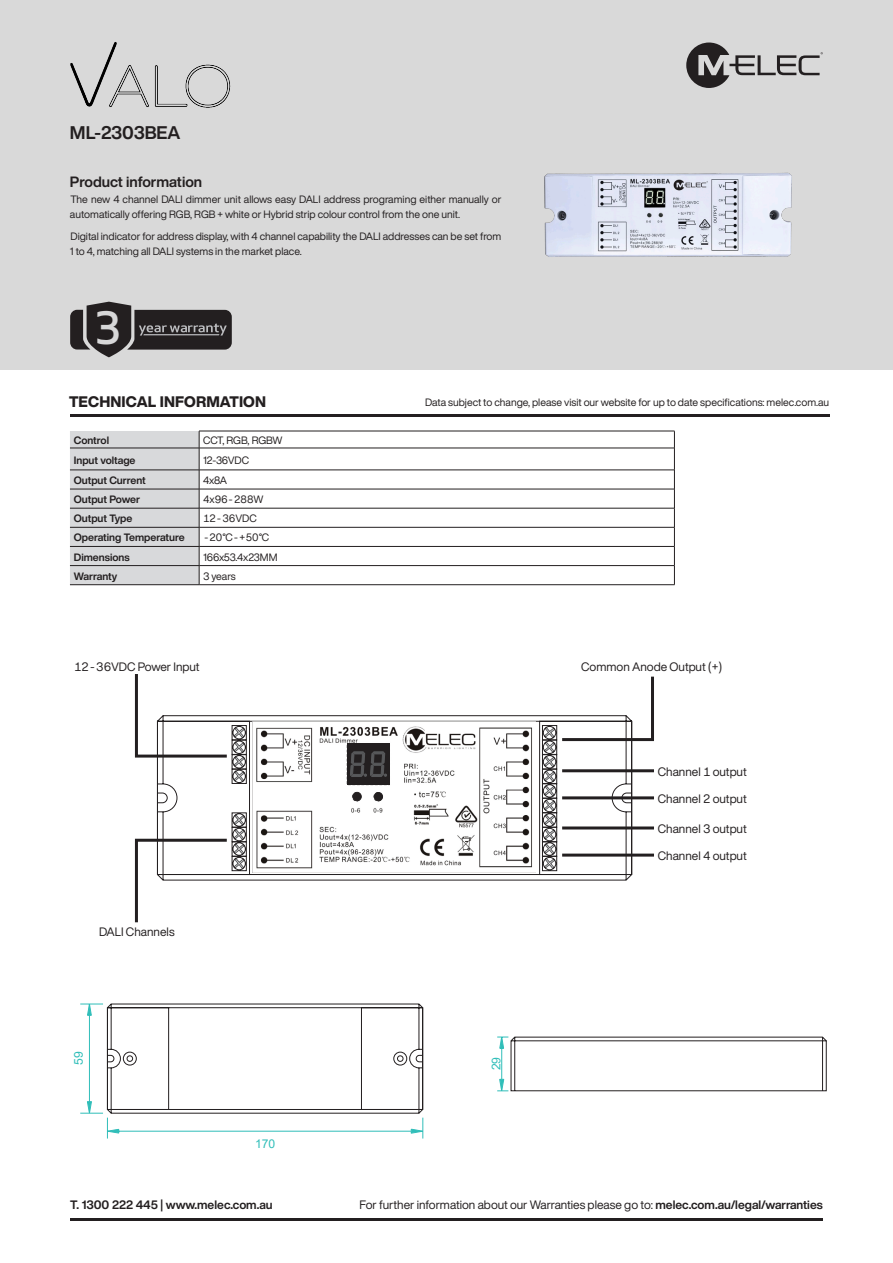
<style>
.page{position:relative;width:893px;height:1263px;background:#fff}
.page>*{position:absolute;margin:0;border:0;box-sizing:border-box;transform-origin:0 0}
.t1{font:500 43.5px "Apex New";color:#d7d7d8}
.t2{font:700 18px "Helvetica Now Display";letter-spacing:-.005em;color:#231f20}
.Sub_Title{font:800 15px "Helvetica Now Display";letter-spacing:.01em;color:#231f20}
.t3{font:700 14.7px "Helvetica Now Display";color:#231f20}
.t4{font:12.15px "Arial";color:#30beb9}
.Body{font:12px "Helvetica Now Display";color:#231f20}
.Body-2{font:700 12px "Helvetica Now Display";color:#231f20}
.Body-3{font:10.5px/15px "Helvetica Now Display";color:#231f20}
.t5{font:700 10.5px "Helvetica Now Display";color:#231f20}
.s1{font-weight:700}
</style>
<div class="page">
<div style="left:0;top:0;width:893px;height:370px;background:#d9d9d9"></div>
<svg style="left:686px;top:43px;width:137px;height:45px"></svg>
<hr style="left:70px;top:415px;width:759px;height:2px;background:#231f20">
<hr style="left:199px;top:448px;width:476px;height:1px;background:#231f20">
<hr style="left:199px;top:470px;width:476px;height:1px;background:#231f20">
<hr style="left:199px;top:489px;width:476px;height:1px;background:#231f20">
<hr style="left:199px;top:508px;width:476px;height:1px;background:#231f20">
<hr style="left:199px;top:527px;width:476px;height:1px;background:#231f20">
<hr style="left:199px;top:546px;width:476px;height:1px;background:#231f20">
<hr style="left:199px;top:565px;width:475px;height:1px;background:#231f20">
<hr style="left:199px;top:584px;width:476px;height:1px;background:#231f20">
<svg style="left:674px;top:432px;width:1px;height:153px"></svg>
<hr style="left:199px;top:431px;width:476px;height:1px;background:#231f20">
<svg style="left:70px;top:431px;width:130px;height:154px;background:#cdced0"></svg>
<hr style="left:70px;top:448px;width:129px;height:1px;background:#231f20">
<hr style="left:70px;top:1218px;width:753px;height:2px;background:#231f20">
<img style="left:70px;top:42px;width:161px;height:66px">
<svg style="left:70px;top:302px;width:162px;height:55px"></svg>
<img style="left:544px;top:172px;width:248px;height:85px">
<svg style="left:80px;top:1003px;width:344px;height:136px"></svg>
<svg style="left:107px;top:1003px;width:720px;height:111px"></svg>
<svg style="left:496px;top:1036px;width:13px;height:56px"></svg>
<svg style="left:157px;top:715px;width:475px;height:166px"></svg>
<img style="left:253px;top:721px;width:283px;height:152px">
<div style="left:347px;top:744px;width:43px;height:41px;background:#231f20"></div>
<svg style="left:347px;top:751px;width:42px;height:50px"></svg>
<svg style="left:134px;top:674px;width:113px;height:110px"></svg>
<svg style="left:542px;top:676px;width:112px;height:195px"></svg>
<hr style="left:562px;top:769px;width:92px;height:3px;background:#231f20">
<hr style="left:562px;top:796px;width:92px;height:3px;background:#231f20">
<hr style="left:562px;top:826px;width:92px;height:3px;background:#231f20">
<hr style="left:562px;top:853px;width:92px;height:3px;background:#231f20">
<svg style="left:134px;top:812px;width:113px;height:111px"></svg>
<p class="t2" style="left:70px;top:120px;width:112px">ML-2303BEA</p>
<p class="t3" style="left:70px;top:171px;width:134px">Product information</p>
<p class="Body-3" style="left:70px;top:192px;width:433px">The new 4 channel DALI dimmer unit allows easy DALI address programing either manually or automatically offering RGB, RGB + white or Hybrid strip colour control from the one unit.</p>
<p class="Body-3" style="left:70px;top:229px;width:433px">Digital indicator for address display, with 4 channel capability the DALI addresses can be set from<br>1 to 4, matching all DALI systems in the market place.</p>
<p class="t1" style="left:95px;top:299px;width:28px">3</p>
<p class="Sub_Title" style="left:69px;top:391px;width:199px">TECHNICAL INFORMATION</p>
<p class="Body-3" style="left:425px;top:395px;width:406px">Data subject to change, please visit our website for up to date specifications: melec.com.au</p>
<p class="t5" style="left:74px;top:433px;width:37px">Control</p>
<p class="Body-3" style="left:203px;top:433px;width:81px">CCT, RGB, RGBW</p>
<p class="t5" style="left:74px;top:452px;width:63px">Input voltage</p>
<p class="Body-3" style="left:203px;top:452px;width:48px">12-36VDC</p>
<p class="t5" style="left:74px;top:473px;width:73px">Output Current</p>
<p class="Body-3" style="left:203px;top:473px;width:26px">4x8A</p>
<p class="t5" style="left:74px;top:492px;width:68px">Output Power</p>
<p class="Body-3" style="left:203px;top:492px;width:62px">4x96-288W</p>
<p class="t5" style="left:74px;top:511px;width:60px">Output Type</p>
<p class="Body-3" style="left:203px;top:511px;width:55px">12-36VDC</p>
<p class="t5" style="left:74px;top:530px;width:112px">Operating Temperature</p>
<p class="Body-3" style="left:203px;top:530px;width:68px">-20°C-+50°C</p>
<p class="t5" style="left:74px;top:550px;width:57px">Dimensions</p>
<p class="Body-3" style="left:203px;top:549px;width:76px">166x53.4x23MM</p>
<p class="t5" style="left:74px;top:569px;width:45px">Warranty</p>
<p class="Body-3" style="left:203px;top:568px;width:34px">3 years</p>
<p class="Body" style="left:74px;top:658px;width:127px">12-36VDC Power Input</p>
<p class="Body" style="left:581px;top:659px;width:142px">Common Anode Output (+)</p>
<p class="Body" style="left:99px;top:923px;width:77px">DALI Channels</p>
<p class="t4" style="left:70px;top:1065px;width:15px;rotate:-90deg">59</p>
<p class="t4" style="left:488px;top:1070px;width:15px;rotate:-90deg">29</p>
<p class="t4" style="left:255px;top:1135px;width:22px">170</p>
<p class="Body" style="left:658px;top:763px;width:90px">Channel 1 output</p>
<p class="Body" style="left:658px;top:791px;width:90px">Channel 2 output</p>
<p class="Body" style="left:658px;top:821px;width:90px">Channel 3 output</p>
<p class="Body" style="left:658px;top:848px;width:90px">Channel 4 output</p>
<p class="Body-2" style="left:70px;top:1196px;width:204px">T. 1300 222 445 | www.melec.com.au</p>
<p class="Body" style="left:359px;top:1196px;width:465px">For further information about our Warranties please go to: <span class="s1">melec.com.au/legal/warranties</span></p>
</div>
